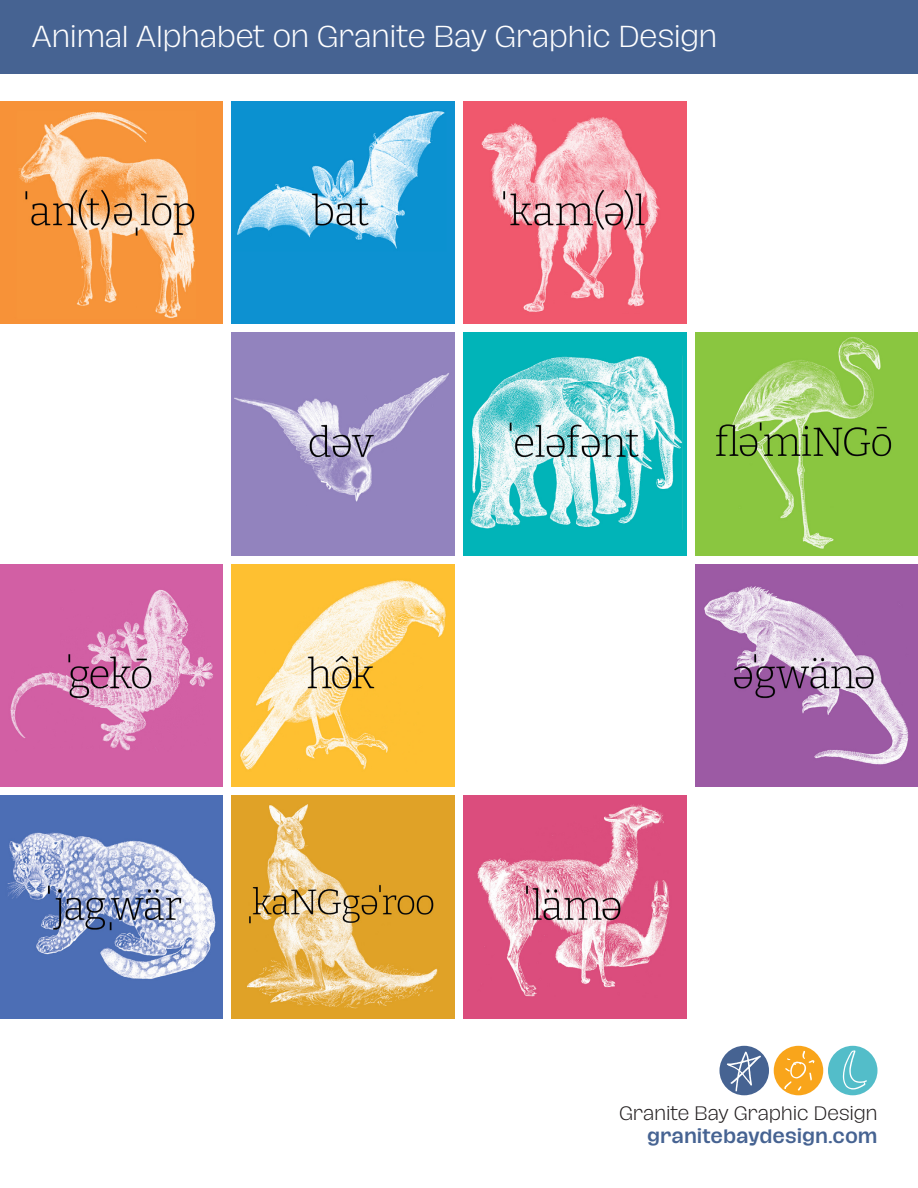
<style>
.page{position:relative;width:918px;height:1188px;background:#fff}
.page>*{position:absolute;margin:0;border:0;box-sizing:border-box;transform-origin:0 0}
.t1{font:300 27.75px "Hagrid Text";letter-spacing:-.015em;color:#fff}
.t2{font:300 17.85px "Hagrid Text";letter-spacing:-.01em;color:#231f20}
.t3{font:500 17.85px "Hagrid Text";color:#466392}
</style>
<div class="page">
<img style="left:0;top:102px;width:222px;height:222px">
<img style="left:0;top:564px;width:222px;height:223px">
<img style="left:0;top:796px;width:222px;height:222px">
<img style="left:232px;top:102px;width:222px;height:222px">
<img style="left:232px;top:333px;width:222px;height:222px">
<img style="left:232px;top:564px;width:222px;height:223px">
<img style="left:232px;top:796px;width:222px;height:222px">
<img style="left:464px;top:102px;width:222px;height:222px">
<img style="left:464px;top:333px;width:222px;height:222px">
<img style="left:464px;top:796px;width:222px;height:222px">
<img style="left:696px;top:333px;width:222px;height:222px">
<img style="left:696px;top:564px;width:222px;height:223px">
<div style="left:0;top:0;width:918px;height:74px;background:#466392"></div>
<div style="left:719px;top:1046px;width:50px;height:49px;background:#466392;border-radius:50%"></div>
<svg style="left:727px;top:1052px;width:34px;height:39px"></svg>
<div style="left:828px;top:1046px;width:50px;height:49px;background:#53bdc9;border-radius:50%"></div>
<svg style="left:843px;top:1050px;width:24px;height:40px"></svg>
<div style="left:774px;top:1046px;width:49px;height:49px;background:#f9a51b;border-radius:50%"></div>
<svg style="left:784px;top:1051px;width:31px;height:40px"></svg>
<p class="t1" style="left:32px;top:21px;width:687px">Animal Alphabet on Granite Bay Graphic Design</p>
<p class="t2" style="left:619px;top:1104px;width:260px">Granite Bay Graphic Design</p>
<p class="t3" style="left:647px;top:1126px;width:232px">granitebaydesign.com</p>
</div>
